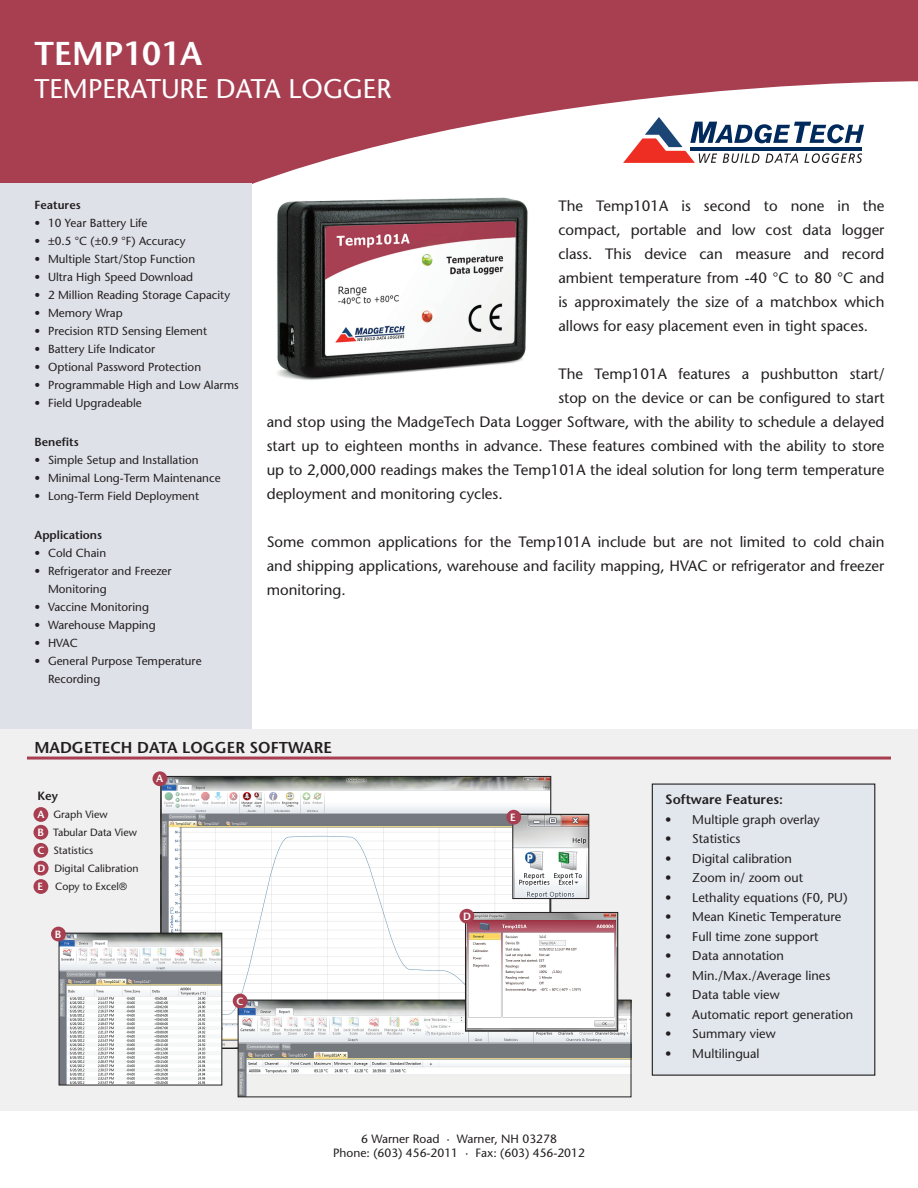
<style>
.page{position:relative;width:918px;height:1188px;background:#fff}
.page>*{position:absolute;margin:0;border:0;box-sizing:border-box;transform-origin:0 0}
.t1{font:600 33px "Stone Sans";color:#fff}
.t2{font:27px "Stone Sans";color:#fff}
.t3{font:600 15.75px "Stone Sans";color:#231f20}
.t4{font:15px/24px "Stone Sans";color:#231f20;text-align:justify}
.t5{font:600 13.5px "Stone Sans";color:#231f20}
.t6{font:12.75px "Stone Sans";color:#231f20}
.t7{font:12px/14.4px "Stone Sans";color:#231f20;text-align:center}
.t8{font:600 12px "Stone Sans";color:#231f20}
.t9{font:11.7px/18.1px "Stone Sans";color:#231f20}
.t10{font:600 11.7px "Stone Sans";color:#231f20}
.t11{font:10.5px/18px "Stone Sans";color:#231f20}
.t12{font:600 10.5px "Stone Sans";color:#fff}
.s1{font-weight:600;color:#fff}
</style>
<div class="page">
<svg style="left:0;top:0;width:918px;height:198px;fill:#a73f51"></svg>
<div style="left:0;top:184px;width:252px;height:572px;background:#dfe1e9"></div>
<svg style="left:623px;top:117px;width:241px;height:46px"></svg>
<hr style="left:690px;top:147px;width:172px;height:4px;background:#00295c">
<div style="left:0;top:729px;width:918px;height:381px;background:#f0f0f0"></div>
<hr style="left:27px;top:757px;width:864px;height:3px;background:#a73f51">
<div style="left:33px;top:879px;width:15px;height:15px;background:#a73f51;border-radius:50%"></div>
<div style="left:652px;top:784px;width:223px;height:291px;background:#e2e7ee"></div>
<div style="left:652px;top:784px;width:223px;height:292px;border:1px solid #231f20"></div>
<div style="left:33px;top:807px;width:15px;height:15px;background:#a73f51;border-radius:50%"></div>
<div style="left:33px;top:825px;width:15px;height:15px;background:#a73f51;border-radius:50%"></div>
<div style="left:33px;top:843px;width:15px;height:15px;background:#a73f51;border-radius:50%"></div>
<div style="left:34px;top:861px;width:15px;height:15px;background:#a73f51;border-radius:50%"></div>
<img style="left:163px;top:778px;width:386px;height:269px">
<img style="left:61px;top:935px;width:159px;height:148px">
<div style="left:59px;top:933px;width:163px;height:152px;border:1px solid #231f20"></div>
<img style="left:240px;top:1002px;width:389px;height:93px">
<div style="left:238px;top:1000px;width:393px;height:97px;border:1px solid #231f20"></div>
<img style="left:467px;top:914px;width:149px;height:116px">
<div style="left:465px;top:912px;width:153px;height:120px;border:1px solid #231f20"></div>
<img style="left:514px;top:816px;width:73px;height:81px">
<div style="left:512px;top:814px;width:77px;height:85px;border:1px solid #231f20"></div>
<div style="left:459px;top:909px;width:15px;height:15px;background:#a73f51;border-radius:50%"></div>
<div style="left:233px;top:994px;width:15px;height:14px;background:#a73f51;border-radius:50%"></div>
<div style="left:51px;top:927px;width:15px;height:14px;background:#a73f51;border-radius:50%"></div>
<div style="left:506px;top:810px;width:15px;height:15px;background:#a73f51;border-radius:50%"></div>
<div style="left:153px;top:771px;width:14px;height:15px;background:#a73f51;border-radius:50%"></div>
<img style="left:277px;top:198px;width:251px;height:182px">
<h1 class="t1" style="left:35px;top:34px;width:169px">TEMP101A</h1>
<h2 class="t2" style="left:35px;top:72px;width:358px">TEMPERATURE DATA LOGGER</h2>
<p class="t10" style="left:35px;top:198px;width:48px">Features</p>
<p class="t9" style="left:35px;top:214px;width:114px">• 10 Year Battery Life</p>
<p class="t9" style="left:35px;top:232px;width:152px">• ±0.5 °C (±0.9 °F) Accuracy</p>
<p class="t9" style="left:35px;top:250px;width:162px">• Multiple Start/Stop Function</p>
<p class="t9" style="left:35px;top:268px;width:160px">• Ultra High Speed Download</p>
<p class="t9" style="left:35px;top:286px;width:197px">• 2 Million Reading Storage Capacity</p>
<p class="t9" style="left:35px;top:304px;width:90px">• Memory Wrap</p>
<p class="t9" style="left:35px;top:322px;width:174px">• Precision RTD Sensing Element</p>
<p class="t9" style="left:35px;top:340px;width:122px">• Battery Life Indicator</p>
<p class="t9" style="left:35px;top:358px;width:168px">• Optional Password Protection</p>
<p class="t9" style="left:35px;top:376px;width:206px">• Programmable High and Low Alarms</p>
<p class="t9" style="left:35px;top:394px;width:109px">• Field Upgradeable</p>
<p class="t10" style="left:35px;top:435px;width:46px">Benefits</p>
<p class="t9" style="left:35px;top:450px;width:166px">• Simple Setup and Installation</p>
<p class="t9" style="left:35px;top:468px;width:188px">• Minimal Long-Term Maintenance</p>
<p class="t9" style="left:35px;top:486px;width:166px">• Long-Term Field Deployment</p>
<p class="t10" style="left:35px;top:527px;width:69px">Applications</p>
<p class="t9" style="left:35px;top:543px;width:73px">• Cold Chain</p>
<p class="t9" style="left:48px;top:561px;width:125px;text-indent:-14px">• Refrigerator and Freezer<br>Monitoring</p>
<p class="t9" style="left:35px;top:598px;width:116px">• Vaccine Monitoring</p>
<p class="t9" style="left:35px;top:616px;width:123px">• Warehouse Mapping</p>
<p class="t9" style="left:35px;top:634px;width:45px">• HVAC</p>
<p class="t9" style="left:48px;top:652px;width:155px;text-indent:-14px">• General Purpose Temperature<br>Recording</p>
<p class="t4" style="left:558px;top:194px;width:328px">The Temp101A is second to none in the compact, portable and low cost data logger class. This device can measure and record ambient temperature from -40 °C to 80 °C and is approximately the size of a matchbox which allows for easy placement even in tight spaces.</p>
<p class="t4" style="left:558px;top:362px;width:328px">The Temp101A features a pushbutton start/</p>
<p class="t4" style="left:558px;top:386px;width:328px">stop on the device or can be configured to start</p>
<p class="t4" style="left:267px;top:410px;width:619px">and stop using the MadgeTech Data Logger Software, with the ability to schedule a delayed</p>
<p class="t4" style="left:267px;top:434px;width:619px">start up to eighteen months in advance. These features combined with the ability to store</p>
<p class="t4" style="left:267px;top:458px;width:619px">up to 2,000,000 readings makes the Temp101A the ideal solution for long term temperature</p>
<p class="t4" style="left:267px;top:482px;width:237px">deployment and monitoring cycles.</p>
<p class="t4" style="left:267px;top:530px;width:619px">Some common applications for the Temp101A include but are not limited to cold chain and shipping applications, warehouse and facility mapping, HVAC or refrigerator and freezer monitoring.</p>
<p class="t3" style="left:34px;top:738px;width:299px">MADGETECH DATA LOGGER SOFTWARE</p>
<p class="t8" style="left:37px;top:789px;width:22px">Key</p>
<p class="t11" style="left:37px;top:805px;width:103px"><span class="s1">A</span> Graph View<br><span class="s1">B</span> Tabular Data View<br><span class="s1">C</span> Statistics<br><span class="s1">D</span> Digital Calibration<br><span class="s1">E</span> Copy to Excel®</p>
<p class="t12" style="left:156px;top:773px;width:9px">A</p>
<p class="t12" style="left:55px;top:928px;width:8px">B</p>
<p class="t12" style="left:237px;top:995px;width:9px">C</p>
<p class="t12" style="left:463px;top:910px;width:9px">D</p>
<p class="t12" style="left:510px;top:811px;width:7px">E</p>
<p class="t7" style="left:333px;top:1132px;width:253px">6 Warner Road · Warner, NH 03278<br>Phone: (603) 456-2011 · Fax: (603) 456-2012</p>
<p class="t5" style="left:665px;top:792px;width:119px">Software Features:</p>
<p class="t6" style="left:665px;top:812px;width:156px">• Multiple graph overlay</p>
<p class="t6" style="left:665px;top:831px;width:77px">• Statistics</p>
<p class="t6" style="left:665px;top:851px;width:128px">• Digital calibration</p>
<p class="t6" style="left:665px;top:870px;width:139px">• Zoom in/ zoom out</p>
<p class="t6" style="left:665px;top:890px;width:184px">• Lethality equations (F0, PU)</p>
<p class="t6" style="left:665px;top:909px;width:178px">• Mean Kinetic Temperature</p>
<p class="t6" style="left:665px;top:929px;width:155px">• Full time zone support</p>
<p class="t6" style="left:665px;top:948px;width:120px">• Data annotation</p>
<p class="t6" style="left:665px;top:968px;width:167px">• Min./Max./Average lines</p>
<p class="t6" style="left:665px;top:987px;width:116px">• Data table view</p>
<p class="t6" style="left:665px;top:1007px;width:190px">• Automatic report generation</p>
<p class="t6" style="left:665px;top:1026px;width:112px">• Summary view</p>
<p class="t6" style="left:665px;top:1046px;width:96px">• Multilingual</p>
</div>
